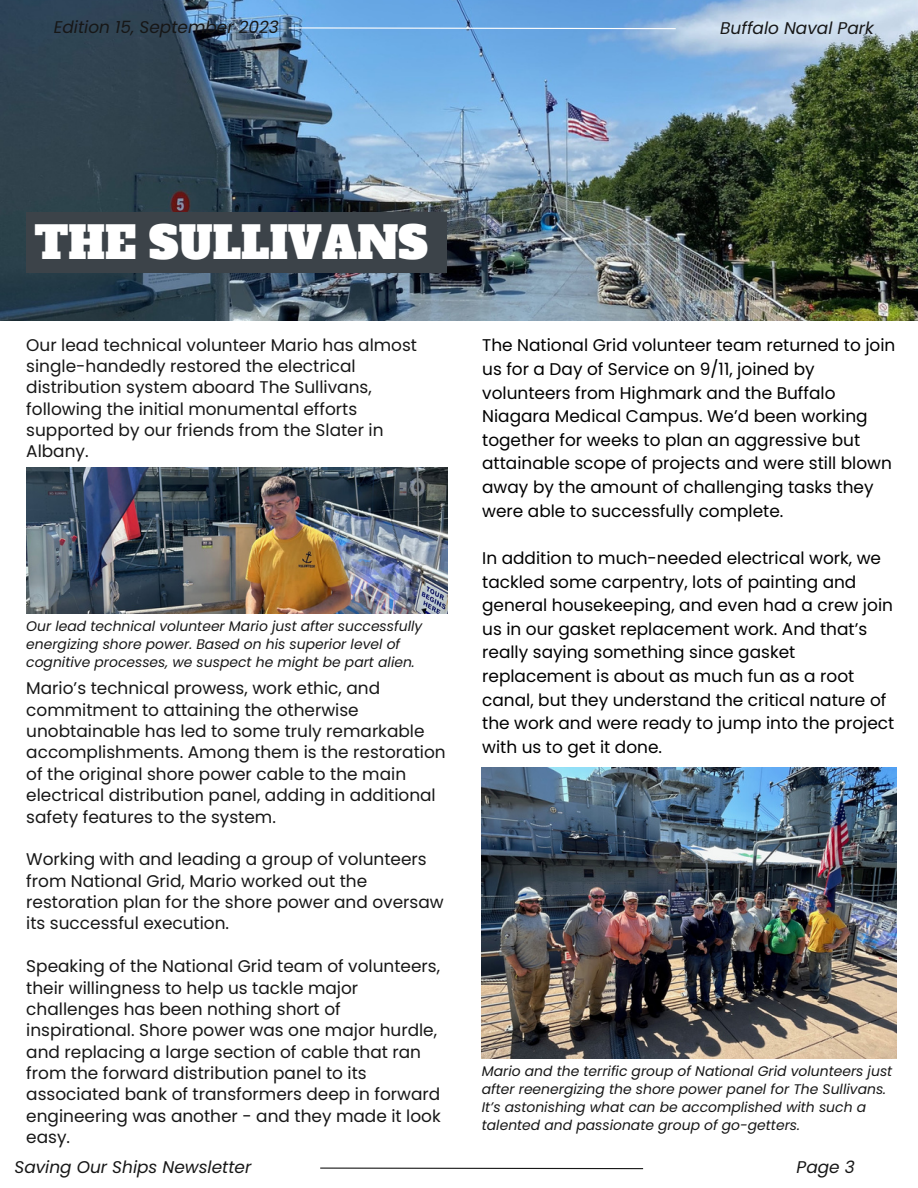
<style>
.page{position:relative;width:918px;height:1188px;background:#fff}
.page>*{position:absolute;margin:0;border:0;box-sizing:border-box;transform-origin:0 0}
.t1{font:43.65px "Alfa Slab One";color:#fff}
.t2{font:16.95px/21.3px "Poppins";color:#171717}
.t3{font:16.95px/23.7px "Poppins";color:#000}
.t4{font:italic 16.95px "Poppins";color:#171717}
.t5{font:italic 13.95px/18px "Poppins";color:#171717}
</style>
<div class="page">
<img style="left:0;top:0;width:918px;height:321px">
<div style="left:26px;top:212px;width:421px;height:61px;background:#3c4349"></div>
<svg style="left:288px;top:27px;width:389px;height:3px"></svg>
<svg style="left:320px;top:1167px;width:324px;height:3px"></svg>
<img style="left:26px;top:467px;width:421px;height:147px">
<img style="left:482px;top:768px;width:415px;height:290px">
<p class="t4" style="left:54px;top:15px;width:227px">Edition 15, September 2023</p>
<p class="t4" style="left:720px;top:16px;width:155px">Buffalo Naval Park</p>
<p class="t1" style="left:35px;top:214px;width:395px">THE SULLIVANS</p>
<p class="t2" style="left:26px;top:335px;width:392px">Our lead technical volunteer Mario has almost single-handedly restored the electrical distribution system aboard The Sullivans, following the initial monumental efforts supported by our friends from the Slater in Albany.</p>
<p class="t5" style="left:26px;top:617px;width:398px">Our lead technical volunteer Mario just after successfully energizing shore power. Based on his superior level of cognitive processes, we suspect he might be part alien.</p>
<p class="t2" style="left:26px;top:678px;width:421px">Mario’s technical prowess, work ethic, and commitment to attaining the otherwise unobtainable has led to some truly remarkable accomplishments. Among them is the restoration of the original shore power cable to the main electrical distribution panel, adding in additional safety features to the system.</p>
<p class="t2" style="left:26px;top:849px;width:419px">Working with and leading a group of volunteers from National Grid, Mario worked out the restoration plan for the shore power and oversaw its successful execution.</p>
<p class="t2" style="left:26px;top:956px;width:416px">Speaking of the National Grid team of volunteers, their willingness to help us tackle major challenges has been nothing short of inspirational. Shore power was one major hurdle, and replacing a large section of cable that ran from the forward distribution panel to its associated bank of transformers deep in forward engineering was another - and they made it look easy.</p>
<p class="t4" style="left:15px;top:1155px;width:238px">Saving Our Ships Newsletter</p>
<p class="t3" style="left:482px;top:334px;width:415px">The National Grid volunteer team returned to join us for a Day of Service on 9/11, joined by volunteers from Highmark and the Buffalo Niagara Medical Campus. We’d been working together for weeks to plan an aggressive but attainable scope of projects and were still blown away by the amount of challenging tasks they were able to successfully complete.</p>
<p class="t3" style="left:482px;top:546px;width:414px">In addition to much-needed electrical work, we tackled some carpentry, lots of painting and general housekeeping, and even had a crew join us in our gasket replacement work. And that’s really saying something since gasket replacement is about as much fun as a root canal, but they understand the critical nature of the work and were ready to jump into the project with us to get it done.</p>
<p class="t5" style="left:482px;top:1062px;width:412px">Mario and the terrific group of National Grid volunteers just after reenergizing the shore power panel for The Sullivans.<br>It’s astonishing what can be accomplished with such a talented and passionate group of go-getters.</p>
<p class="t4" style="left:797px;top:1155px;width:60px">Page 3</p>
</div>
